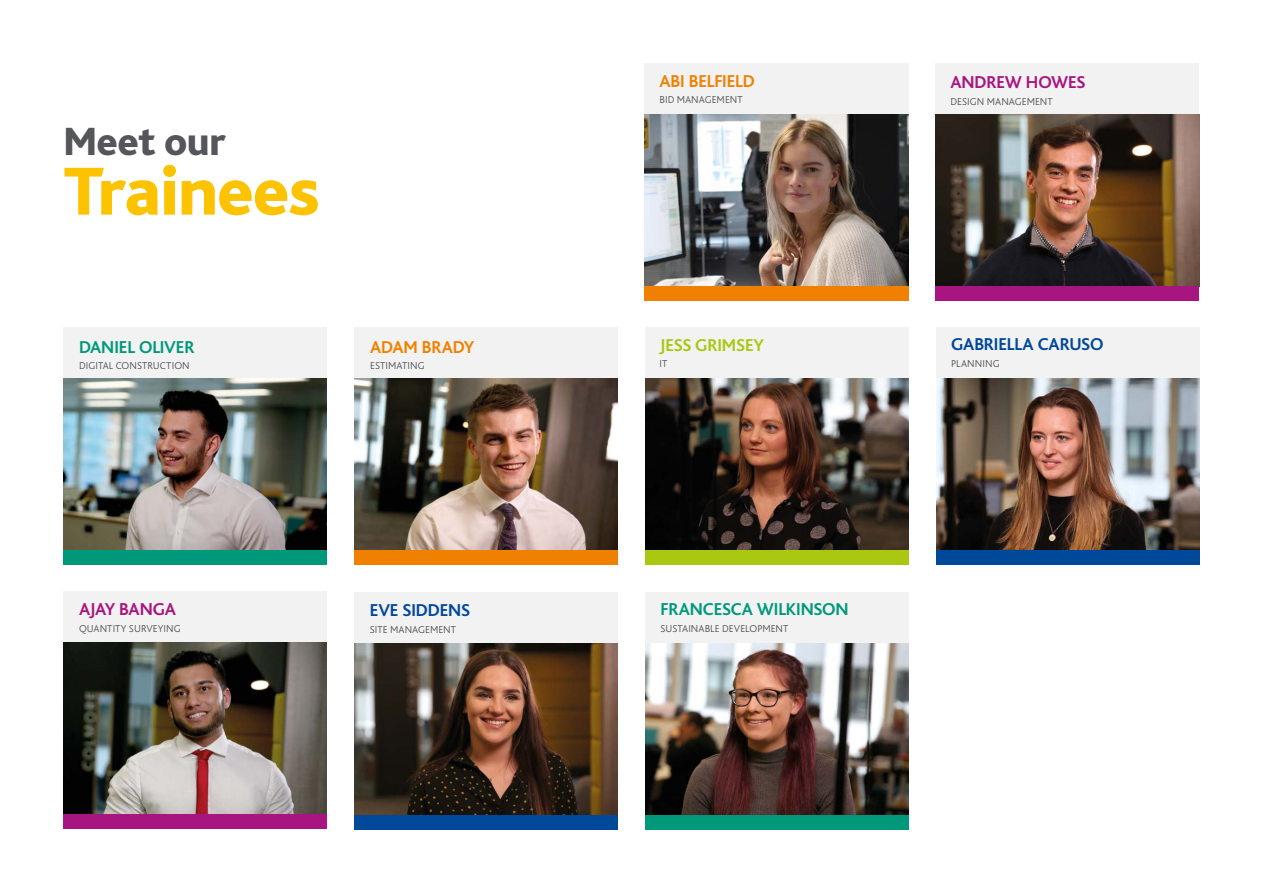
<style>
.page{position:relative;width:1263px;height:893px;background:#fff}
.page>*{position:absolute;margin:0;border:0;box-sizing:border-box;transform-origin:0 0}
.t1{font:800 71.1px "Bliss";letter-spacing:-.02em;color:#fdc300}
.t2{font:800 41.25px "Bliss";letter-spacing:-.01em;color:#54565b}
.t3{font:700 18px "Bliss";letter-spacing:-.01em;color:#00987b}
.t4{font:700 18px "Bliss";letter-spacing:-.005em;color:#00489a}
.t5{font:700 18px "Bliss";letter-spacing:-.01em;color:#f08100}
.t6{font:700 18px "Bliss";letter-spacing:-.01em;color:#a81580}
.t7{font:700 18px "Bliss";letter-spacing:-.005em;color:#aac811}
.t8{font:300 10.5px "Bliss";letter-spacing:.005em;color:#54565b}
</style>
<div class="page">
<div style="left:355px;top:328px;width:263px;height:51px;background:#f3f2f3"></div>
<img style="left:355px;top:379px;width:263px;height:172px">
<div style="left:355px;top:551px;width:263px;height:14px;background:#f08100"></div>
<div style="left:936px;top:328px;width:263px;height:51px;background:#f3f2f3"></div>
<img style="left:936px;top:379px;width:263px;height:172px">
<div style="left:936px;top:551px;width:263px;height:14px;background:#00489a"></div>
<div style="left:64px;top:592px;width:263px;height:51px;background:#f3f2f3"></div>
<img style="left:64px;top:643px;width:263px;height:172px">
<div style="left:64px;top:815px;width:263px;height:14px;background:#a81580"></div>
<div style="left:645px;top:592px;width:263px;height:51px;background:#f3f2f3"></div>
<img style="left:645px;top:643px;width:263px;height:172px">
<div style="left:645px;top:815px;width:263px;height:14px;background:#00987b"></div>
<div style="left:644px;top:64px;width:264px;height:51px;background:#f3f2f3"></div>
<img style="left:644px;top:115px;width:264px;height:172px">
<div style="left:644px;top:287px;width:264px;height:14px;background:#f08100"></div>
<div style="left:355px;top:592px;width:263px;height:51px;background:#f3f2f3"></div>
<img style="left:355px;top:643px;width:263px;height:172px">
<div style="left:355px;top:815px;width:263px;height:14px;background:#00489a"></div>
<div style="left:935px;top:64px;width:264px;height:51px;background:#f3f2f3"></div>
<img style="left:935px;top:115px;width:264px;height:172px">
<div style="left:935px;top:287px;width:264px;height:14px;background:#a81580"></div>
<div style="left:64px;top:328px;width:263px;height:51px;background:#f3f2f3"></div>
<img style="left:64px;top:379px;width:263px;height:172px">
<div style="left:64px;top:551px;width:263px;height:14px;background:#00987b"></div>
<div style="left:645px;top:328px;width:263px;height:51px;background:#f3f2f3"></div>
<img style="left:645px;top:379px;width:263px;height:172px">
<div style="left:645px;top:551px;width:263px;height:14px;background:#aac811"></div>
<h2 class="t2" style="left:64px;top:120px;width:164px">Meet our</h2>
<h1 class="t1" style="left:64px;top:155px;width:258px">Trainees</h1>
<h3 class="t3" style="left:79px;top:337px;width:117px">DANIEL OLIVER</h3>
<p class="t8" style="left:79px;top:360px;width:112px">DIGITAL CONSTRUCTION</p>
<h3 class="t5" style="left:370px;top:337px;width:106px">ADAM BRADY</h3>
<p class="t8" style="left:370px;top:360px;width:56px">ESTIMATING</p>
<h3 class="t6" style="left:79px;top:600px;width:98px">AJAY BANGA</h3>
<p class="t8" style="left:79px;top:623px;width:103px">QUANTITY SURVEYING</p>
<h3 class="t4" style="left:370px;top:601px;width:102px">EVE SIDDENS</h3>
<p class="t8" style="left:370px;top:624px;width:88px">SITE MANAGEMENT</p>
<h3 class="t5" style="left:659px;top:71px;width:97px">ABI BELFIELD</h3>
<p class="t8" style="left:659px;top:94px;width:85px">BID MANAGEMENT</p>
<h3 class="t7" style="left:659px;top:335px;width:106px">JESS GRIMSEY</h3>
<p class="t8" style="left:659px;top:358px;width:9px">IT</p>
<h3 class="t3" style="left:660px;top:600px;width:190px">FRANCESCA WILKINSON</h3>
<p class="t8" style="left:660px;top:623px;width:129px">SUSTAINABLE DEVELOPMENT</p>
<h3 class="t6" style="left:950px;top:73px;width:136px">ANDREW HOWES</h3>
<p class="t8" style="left:950px;top:96px;width:104px">DESIGN MANAGEMENT</p>
<h3 class="t4" style="left:951px;top:335px;width:154px">GABRIELLA CARUSO</h3>
<p class="t8" style="left:951px;top:358px;width:50px">PLANNING</p>
</div>
